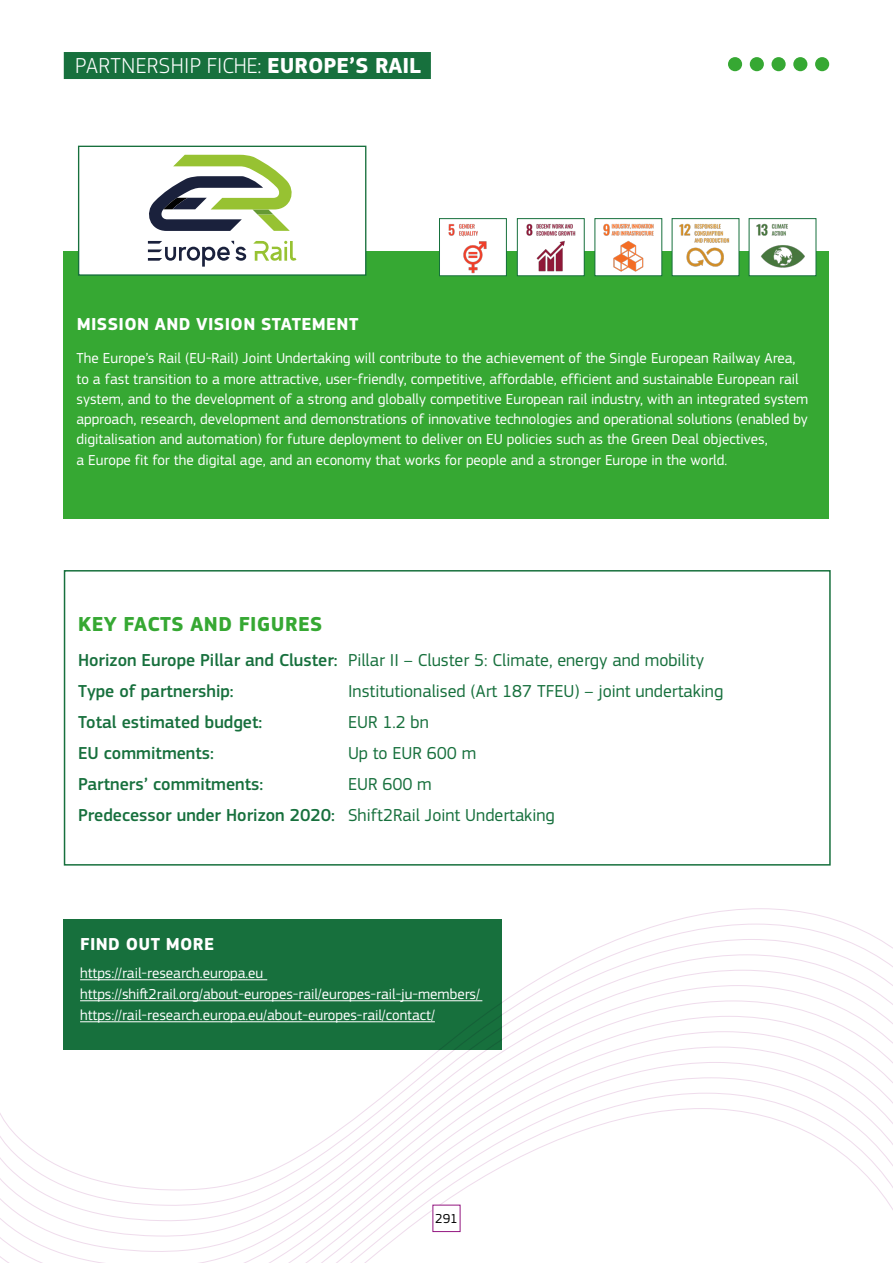
<style>
.page{position:relative;width:893px;height:1263px;background:#fff}
.page>*{position:absolute;margin:0;border:0;box-sizing:border-box;transform-origin:0 0}
.t1{font:300 22.5px "EC Square Sans Pro";letter-spacing:.02em;color:#fff}
.t2{font:700 21px "EC Square Sans Pro";letter-spacing:.02em;color:#36a833}
.t3{font:500 18px/31px "EC Square Sans Pro";color:#17703d}
.t4{font:18px/31px "EC Square Sans Pro";color:#17703d}
.t5{font:700 18px "EC Square Sans Pro";letter-spacing:.02em;color:#fff}
.t6{font:15px/20.2px "EC Square Sans Pro";color:#fff}
.t7{font:13.5px "EC Square Sans Pro";color:#000}
.s1{font-weight:700}
.s2{font-weight:700;color:#17703d}
.s3{font-weight:400}
.s4{font-weight:500}
</style>
<div class="page">
<svg style="left:0;top:908px;width:892px;height:355px"></svg>
<div style="left:433px;top:1205px;width:27px;height:26px;background:#fff"></div>
<div style="left:815px;top:57px;width:14px;height:14px;background:#36a833;border-radius:50%"></div>
<div style="left:793px;top:57px;width:14px;height:14px;background:#36a833;border-radius:50%"></div>
<div style="left:771px;top:57px;width:15px;height:14px;background:#36a833;border-radius:50%"></div>
<div style="left:750px;top:57px;width:14px;height:14px;background:#36a833;border-radius:50%"></div>
<div style="left:728px;top:57px;width:14px;height:14px;background:#36a833;border-radius:50%"></div>
<div style="left:64px;top:52px;width:367px;height:27px;background:#17703d"></div>
<div style="left:64px;top:570px;width:767px;height:295px;border:2px solid #17703d"></div>
<div style="left:64px;top:251px;width:765px;height:268px;background:#36a833"></div>
<div style="left:63px;top:919px;width:439px;height:131px;background:#17703d"></div>
<hr style="left:80px;top:979px;width:187px;height:1px;background:#fff">
<hr style="left:80px;top:1000px;width:402px;height:1px;background:#fff">
<hr style="left:80px;top:1021px;width:355px;height:1px;background:#fff">
<div style="left:79px;top:146px;width:287px;height:129px;background:#fff"></div>
<svg style="left:253px;top:241px;width:43px;height:20px"></svg>
<svg style="left:148px;top:241px;width:98px;height:26px"></svg>
<svg style="left:149px;top:155px;width:143px;height:76px"></svg>
<div style="left:78px;top:146px;width:288px;height:130px;border:1px solid #17703d"></div>
<div style="left:749px;top:219px;width:67px;height:57px;background:#fff"></div>
<img style="left:756px;top:223px;width:49px;height:45px">
<div style="left:749px;top:218px;width:67px;height:58px;border:1px solid #17703d"></div>
<div style="left:672px;top:219px;width:67px;height:57px;background:#fff"></div>
<img style="left:679px;top:223px;width:51px;height:44px">
<div style="left:672px;top:218px;width:67px;height:58px;border:1px solid #16703c"></div>
<div style="left:595px;top:219px;width:67px;height:57px;background:#fff"></div>
<img style="left:603px;top:223px;width:51px;height:49px">
<div style="left:594px;top:218px;width:68px;height:58px;border:1px solid #16703c"></div>
<div style="left:517px;top:219px;width:67px;height:57px;background:#fff"></div>
<img style="left:526px;top:223px;width:50px;height:49px">
<div style="left:517px;top:218px;width:68px;height:58px;border:1px solid #16703c"></div>
<div style="left:439px;top:219px;width:67px;height:57px;background:#fff"></div>
<img style="left:448px;top:224px;width:39px;height:50px">
<div style="left:439px;top:218px;width:68px;height:58px;border:1px solid #16703c"></div>
<h1 class="t1" style="left:75px;top:53px;width:357px">PARTNERSHIP FICHE: <span class="s1">EUROPE’S RAIL</span><span class="s2">?</span></h1>
<p class="t5" style="left:77px;top:314px;width:283px">MISSION AND VISION STATEMENT</p>
<p class="t6" style="left:77px;top:348px;width:733px">The Europe’s Rail (EU-Rail) Joint Undertaking will contribute to the achievement of the Single European Railway Area, to a fast transition to a more attractive, user-friendly, competitive, affordable, efficient and sustainable European rail system, and to the development of a strong and globally competitive European rail industry, with an integrated system approach, research, development and demonstrations of innovative technologies and operational solutions (enabled by digitalisation and automation) for future deployment to deliver on EU policies such as the Green Deal objectives,<br>a Europe fit for the digital age, and an economy that works for people and a stronger Europe in the world.</p>
<h2 class="t2" style="left:78px;top:611px;width:246px">KEY FACTS AND FIGURES</h2>
<p class="t3" style="left:78px;top:645px;width:628px">Horizon Europe Pillar and Cluster: <span class="s3">Pillar II – Cluster 5: Climate, energy and mobility<br></span>Type of partnership:</p>
<p class="t4" style="left:348px;top:675px;width:377px">Institutionalised (Art 187 TFEU) – joint undertaking</p>
<p class="t3" style="left:78px;top:707px;width:186px">Total estimated budget:</p>
<p class="t4" style="left:348px;top:706px;width:82px">EUR 1.2 bn</p>
<p class="t3" style="left:78px;top:738px;width:138px">EU commitments:</p>
<p class="t4" style="left:348px;top:737px;width:130px">Up to EUR 600 m</p>
<p class="t3" style="left:78px;top:769px;width:187px">Partners’ commitments:</p>
<p class="t4" style="left:78px;top:768px;width:478px;text-indent:270px">EUR 600 m<br><span class="s4">Predecessor under Horizon 2020:</span> Shift2Rail Joint Undertaking</p>
<p class="t5" style="left:80px;top:933px;width:135px">FIND OUT MORE</p>
<p class="t6" style="left:80px;top:963px;width:401px;line-height:21px">https://rail-research.europa.eu https://shift2rail.org/about-europes-rail/europes-rail-ju-members/ https://rail-research.europa.eu/about-europes-rail/contact/</p>
<p class="t7" style="left:435px;top:1211px;width:24px">291</p>
</div>
